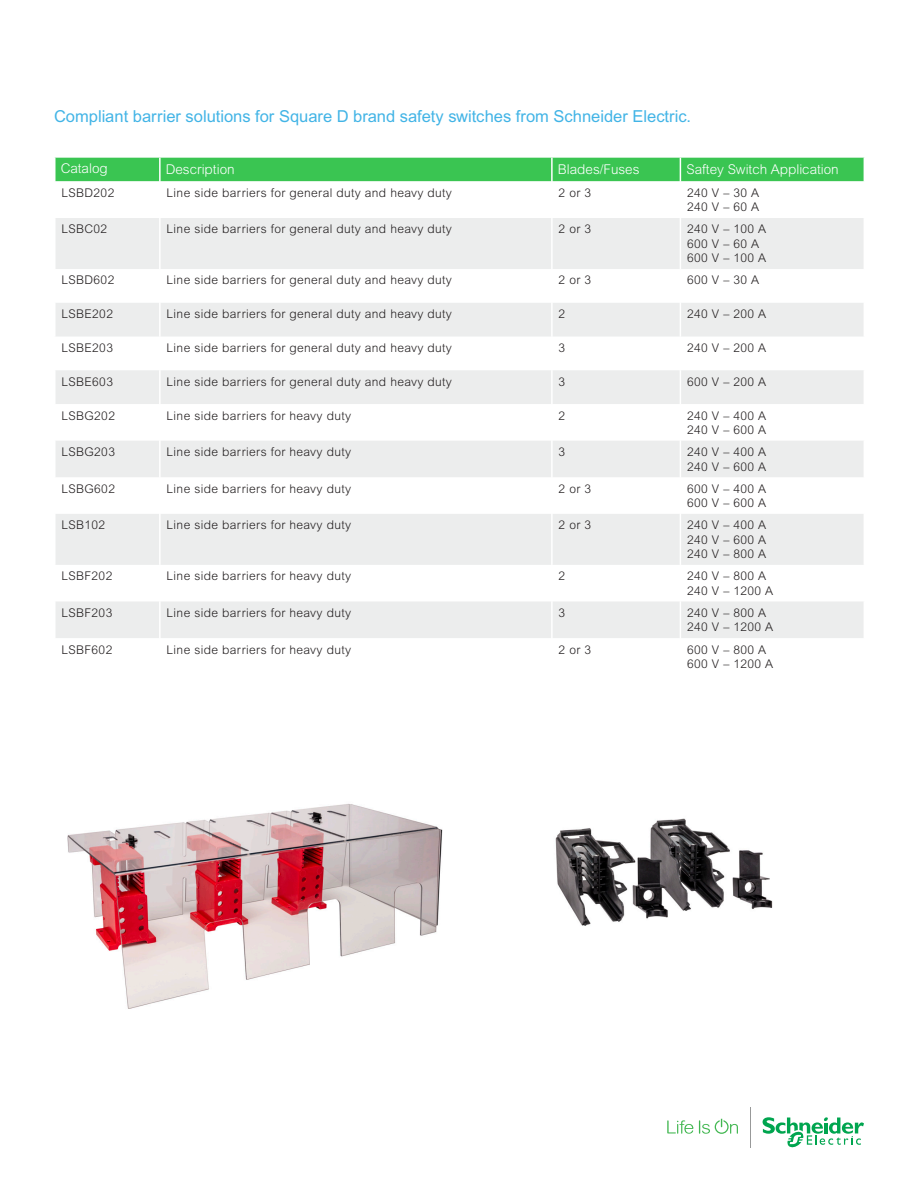
<style>
.page{position:relative;width:918px;height:1188px;background:#fff}
.page>*{position:absolute;margin:0;border:0;box-sizing:border-box;transform-origin:0 0}
.t1{font:16.5px "Arial MT Pro";color:#42b4e6}
.t2{font:300 13.5px "Arial Rounded MT Std";color:#fff}
.t3{font:300 13.5px "Arial MT Pro";color:#fff}
.t4{font:300 12px "Arial MT Pro";letter-spacing:.03em;color:#231f20}
</style>
<div class="page">
<svg style="left:667px;top:1120px;width:26px;height:14px"></svg>
<svg style="left:699px;top:1119px;width:39px;height:15px"></svg>
<svg style="left:763px;top:1117px;width:101px;height:31px"></svg>
<hr style="left:750px;top:1107px;width:1px;height:41px;background:#989999">
<svg style="left:56px;top:218px;width:808px;height:420px;fill:#eceded"></svg>
<hr style="left:159px;top:218px;width:2px;height:51px;background:#fff">
<hr style="left:551px;top:218px;width:2px;height:51px;background:#fff">
<hr style="left:680px;top:218px;width:1px;height:51px;background:#fff">
<hr style="left:159px;top:269px;width:2px;height:34px;background:#fff">
<hr style="left:551px;top:269px;width:2px;height:34px;background:#fff">
<hr style="left:680px;top:269px;width:1px;height:34px;background:#fff">
<hr style="left:159px;top:303px;width:2px;height:34px;background:#fff">
<hr style="left:551px;top:303px;width:2px;height:34px;background:#fff">
<hr style="left:680px;top:303px;width:1px;height:34px;background:#fff">
<hr style="left:159px;top:337px;width:2px;height:33px;background:#fff">
<hr style="left:551px;top:337px;width:2px;height:33px;background:#fff">
<hr style="left:680px;top:337px;width:1px;height:33px;background:#fff">
<hr style="left:159px;top:370px;width:2px;height:34px;background:#fff">
<hr style="left:551px;top:370px;width:2px;height:34px;background:#fff">
<hr style="left:680px;top:370px;width:1px;height:34px;background:#fff">
<hr style="left:159px;top:404px;width:2px;height:37px;background:#fff">
<hr style="left:551px;top:404px;width:2px;height:37px;background:#fff">
<hr style="left:680px;top:404px;width:1px;height:37px;background:#fff">
<hr style="left:159px;top:441px;width:2px;height:36px;background:#fff">
<hr style="left:551px;top:441px;width:2px;height:36px;background:#fff">
<hr style="left:680px;top:441px;width:1px;height:36px;background:#fff">
<hr style="left:159px;top:477px;width:2px;height:37px;background:#fff">
<hr style="left:551px;top:477px;width:2px;height:37px;background:#fff">
<hr style="left:680px;top:477px;width:1px;height:37px;background:#fff">
<hr style="left:159px;top:514px;width:2px;height:51px;background:#fff">
<hr style="left:551px;top:514px;width:2px;height:51px;background:#fff">
<hr style="left:680px;top:514px;width:1px;height:51px;background:#fff">
<hr style="left:159px;top:565px;width:2px;height:36px;background:#fff">
<hr style="left:551px;top:565px;width:2px;height:36px;background:#fff">
<hr style="left:680px;top:565px;width:1px;height:36px;background:#fff">
<hr style="left:159px;top:601px;width:2px;height:37px;background:#fff">
<hr style="left:551px;top:601px;width:2px;height:37px;background:#fff">
<hr style="left:680px;top:601px;width:1px;height:37px;background:#fff">
<div style="left:55px;top:158px;width:809px;height:23px;background:#3ac552"></div>
<img style="left:67px;top:803px;width:376px;height:206px">
<img style="left:555px;top:818px;width:218px;height:108px">
<p class="t1" style="left:54px;top:107px;width:639px">Compliant barrier solutions for Square D brand safety switches from Schneider Electric.</p>
<p class="t3" style="left:61px;top:160px;width:49px">Catalog</p>
<p class="t2" style="left:166px;top:161px;width:70px">Description</p>
<p class="t2" style="left:558px;top:161px;width:83px">Blades/Fuses</p>
<p class="t2" style="left:686px;top:161px;width:154px">Saftey Switch Application</p>
<p class="t4" style="left:62px;top:185px;width:54px">LSBD202</p>
<p class="t4" style="left:167px;top:185px;width:287px">Line side barriers for general duty and heavy duty</p>
<p class="t4" style="left:559px;top:185px;width:34px">2 or 3</p>
<p class="t4" style="left:687px;top:185px;width:73px">240 V – 30 A</p>
<p class="t4" style="left:687px;top:200px;width:73px">240 V – 60 A</p>
<p class="t4" style="left:61px;top:222px;width:47px">LSBC02</p>
<p class="t4" style="left:167px;top:222px;width:287px">Line side barriers for general duty and heavy duty</p>
<p class="t4" style="left:559px;top:222px;width:34px">2 or 3</p>
<p class="t4" style="left:687px;top:222px;width:81px">240 V – 100 A</p>
<p class="t4" style="left:687px;top:236px;width:73px">600 V – 60 A</p>
<p class="t4" style="left:687px;top:251px;width:81px">600 V – 100 A</p>
<p class="t4" style="left:61px;top:273px;width:54px">LSBD602</p>
<p class="t4" style="left:167px;top:273px;width:287px">Line side barriers for general duty and heavy duty</p>
<p class="t4" style="left:559px;top:273px;width:34px">2 or 3</p>
<p class="t4" style="left:687px;top:273px;width:73px">600 V – 30 A</p>
<p class="t4" style="left:61px;top:307px;width:53px">LSBE202</p>
<p class="t4" style="left:167px;top:307px;width:287px">Line side barriers for general duty and heavy duty</p>
<p class="t4" style="left:559px;top:307px;width:8px">2</p>
<p class="t4" style="left:687px;top:307px;width:81px">240 V – 200 A</p>
<p class="t4" style="left:61px;top:340px;width:53px">LSBE203</p>
<p class="t4" style="left:167px;top:340px;width:287px">Line side barriers for general duty and heavy duty</p>
<p class="t4" style="left:559px;top:340px;width:8px">3</p>
<p class="t4" style="left:687px;top:340px;width:81px">240 V – 200 A</p>
<p class="t4" style="left:61px;top:374px;width:53px">LSBE603</p>
<p class="t4" style="left:167px;top:374px;width:287px">Line side barriers for general duty and heavy duty</p>
<p class="t4" style="left:559px;top:374px;width:8px">3</p>
<p class="t4" style="left:687px;top:374px;width:81px">600 V – 200 A</p>
<p class="t4" style="left:61px;top:408px;width:55px">LSBG202</p>
<p class="t4" style="left:167px;top:408px;width:186px">Line side barriers for heavy duty</p>
<p class="t4" style="left:559px;top:408px;width:8px">2</p>
<p class="t4" style="left:687px;top:408px;width:81px">240 V – 400 A</p>
<p class="t4" style="left:687px;top:422px;width:81px">240 V – 600 A</p>
<p class="t4" style="left:61px;top:445px;width:55px">LSBG203</p>
<p class="t4" style="left:167px;top:445px;width:186px">Line side barriers for heavy duty</p>
<p class="t4" style="left:559px;top:445px;width:8px">3</p>
<p class="t4" style="left:687px;top:445px;width:81px">240 V – 400 A</p>
<p class="t4" style="left:687px;top:459px;width:81px">240 V – 600 A</p>
<p class="t4" style="left:61px;top:481px;width:55px">LSBG602</p>
<p class="t4" style="left:167px;top:481px;width:186px">Line side barriers for heavy duty</p>
<p class="t4" style="left:559px;top:481px;width:34px">2 or 3</p>
<p class="t4" style="left:687px;top:481px;width:81px">600 V – 400 A</p>
<p class="t4" style="left:687px;top:496px;width:81px">600 V – 600 A</p>
<p class="t4" style="left:61px;top:518px;width:45px">LSB102</p>
<p class="t4" style="left:167px;top:518px;width:186px">Line side barriers for heavy duty</p>
<p class="t4" style="left:559px;top:518px;width:34px">2 or 3</p>
<p class="t4" style="left:687px;top:518px;width:81px">240 V – 400 A</p>
<p class="t4" style="left:687px;top:532px;width:81px">240 V – 600 A</p>
<p class="t4" style="left:687px;top:547px;width:81px">240 V – 800 A</p>
<p class="t4" style="left:61px;top:569px;width:52px">LSBF202</p>
<p class="t4" style="left:167px;top:569px;width:186px">Line side barriers for heavy duty</p>
<p class="t4" style="left:559px;top:569px;width:8px">2</p>
<p class="t4" style="left:687px;top:569px;width:81px">240 V – 800 A</p>
<p class="t4" style="left:687px;top:583px;width:88px">240 V – 1200 A</p>
<p class="t4" style="left:61px;top:605px;width:52px">LSBF203</p>
<p class="t4" style="left:167px;top:605px;width:186px">Line side barriers for heavy duty</p>
<p class="t4" style="left:559px;top:605px;width:8px">3</p>
<p class="t4" style="left:687px;top:605px;width:81px">240 V – 800 A</p>
<p class="t4" style="left:687px;top:620px;width:88px">240 V – 1200 A</p>
<p class="t4" style="left:61px;top:642px;width:52px">LSBF602</p>
<p class="t4" style="left:167px;top:642px;width:186px">Line side barriers for heavy duty</p>
<p class="t4" style="left:559px;top:642px;width:34px">2 or 3</p>
<p class="t4" style="left:687px;top:642px;width:81px">600 V – 800 A</p>
<p class="t4" style="left:687px;top:656px;width:88px">600 V – 1200 A</p>
</div>
